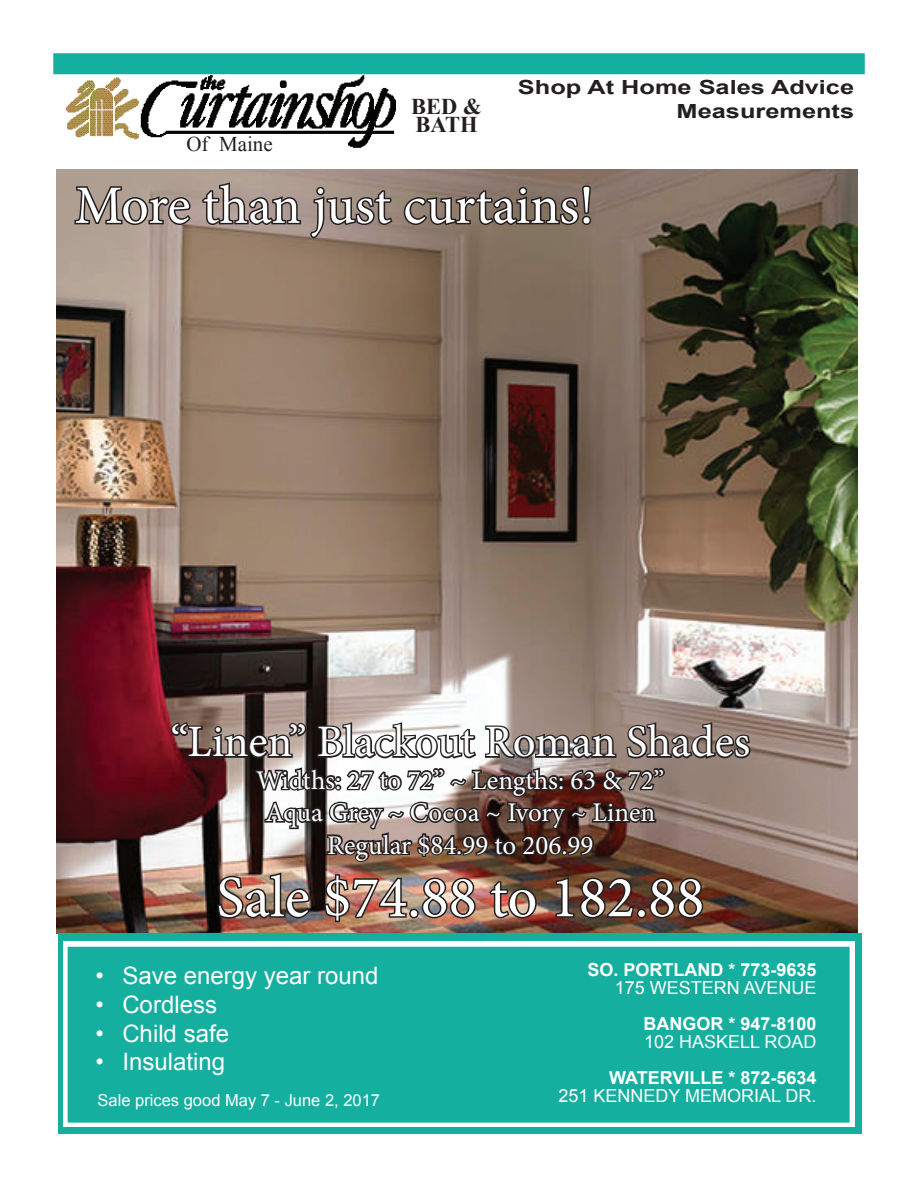
<style>
.page{position:relative;width:918px;height:1188px;background:#fff}
.page>*{position:absolute;margin:0;border:0;box-sizing:border-box;transform-origin:0 0}
.t1{font:58.5px "Minion Pro";color:#fff}
.t2{font:54px "Minion Pro";letter-spacing:-.005em;color:#fff}
.t3{font:45px "Minion Pro";letter-spacing:-.005em;color:#fff}
.t4{font:27px/32.4px "Minion Pro";color:#fff;text-align:center}
.t5{font:24px "Arial";color:#fff}
.t6{font:700 22.5px/18px "Times New Roman";color:#231f20}
.t7{font:21px "Times New Roman";color:#231f20}
.t8{font:700 19.5px/23.4px "Arial";color:#231f20;text-align:right;scale:1.3 1}
.t9{font:700 18px "Arial";color:#fff}
.t10{font:18px "Arial";color:#fff}
.t11{font:16.5px "Arial";color:#fff}
</style>
<div class="page">
<img style="left:67px;top:74px;width:329px;height:74px">
<div style="left:53px;top:53px;width:812px;height:21px;background:#15afa0;border:2px solid #15afa0"></div>
<img style="left:56px;top:169px;width:802px;height:765px">
<div style="left:58px;top:934px;width:803px;height:200px;background:#15afa0"></div>
<div style="left:63px;top:942px;width:792px;height:185px;background:#fff"></div>
<div style="left:66px;top:945px;width:785px;height:179px;background:#15afa0;border:2px solid #fff"></div>
<img style="left:73px;top:180px;width:679px;height:768px">
<p class="t7" style="left:186px;top:129px;width:88px">Of Maine</p>
<p class="t6" style="left:411px;top:97px;width:72px">BED &amp;<br>BATH</p>
<p class="t8" style="left:518px;top:76px;width:260px">Shop At Home Sales Advice<br>Measurements</p>
<h2 class="t2" style="left:75px;top:169px;width:521px">More than just curtains!</h2>
<h3 class="t3" style="left:170px;top:712px;width:581px">“Linen” Blackout Roman Shades</h3>
<p class="t4" style="left:256px;top:764px;width:410px">Widths: 27 to 72” ~ Lengths: 63 &amp; 72”<br>Aqua Grey ~ Cocoa ~ Ivory ~ Linen<br>Regular $84.99 to 206.99</p>
<h1 class="t1" style="left:216px;top:858px;width:490px">Sale $74.88 to 182.88</h1>
<p class="t5" style="left:95px;top:960px;width:285px">• Save energy year round</p>
<p class="t5" style="left:95px;top:989px;width:123px">• Cordless</p>
<p class="t5" style="left:95px;top:1018px;width:135px">• Child safe</p>
<p class="t5" style="left:95px;top:1046px;width:131px">• Insulating</p>
<p class="t11" style="left:98px;top:1089px;width:284px">Sale prices good May 7 - June 2, 2017</p>
<p class="t9" style="left:587px;top:958px;width:231px">SO. PORTLAND * 773-9635</p>
<p class="t10" style="left:615px;top:976px;width:203px">175 WESTERN AVENUE</p>
<p class="t9" style="left:643px;top:1012px;width:175px">BANGOR * 947-8100</p>
<p class="t10" style="left:644px;top:1030px;width:174px">102 HASKELL ROAD</p>
<p class="t9" style="left:609px;top:1066px;width:209px">WATERVILLE * 872-5634</p>
<p class="t10" style="left:558px;top:1084px;width:260px">251 KENNEDY MEMORIAL DR.</p>
</div>
